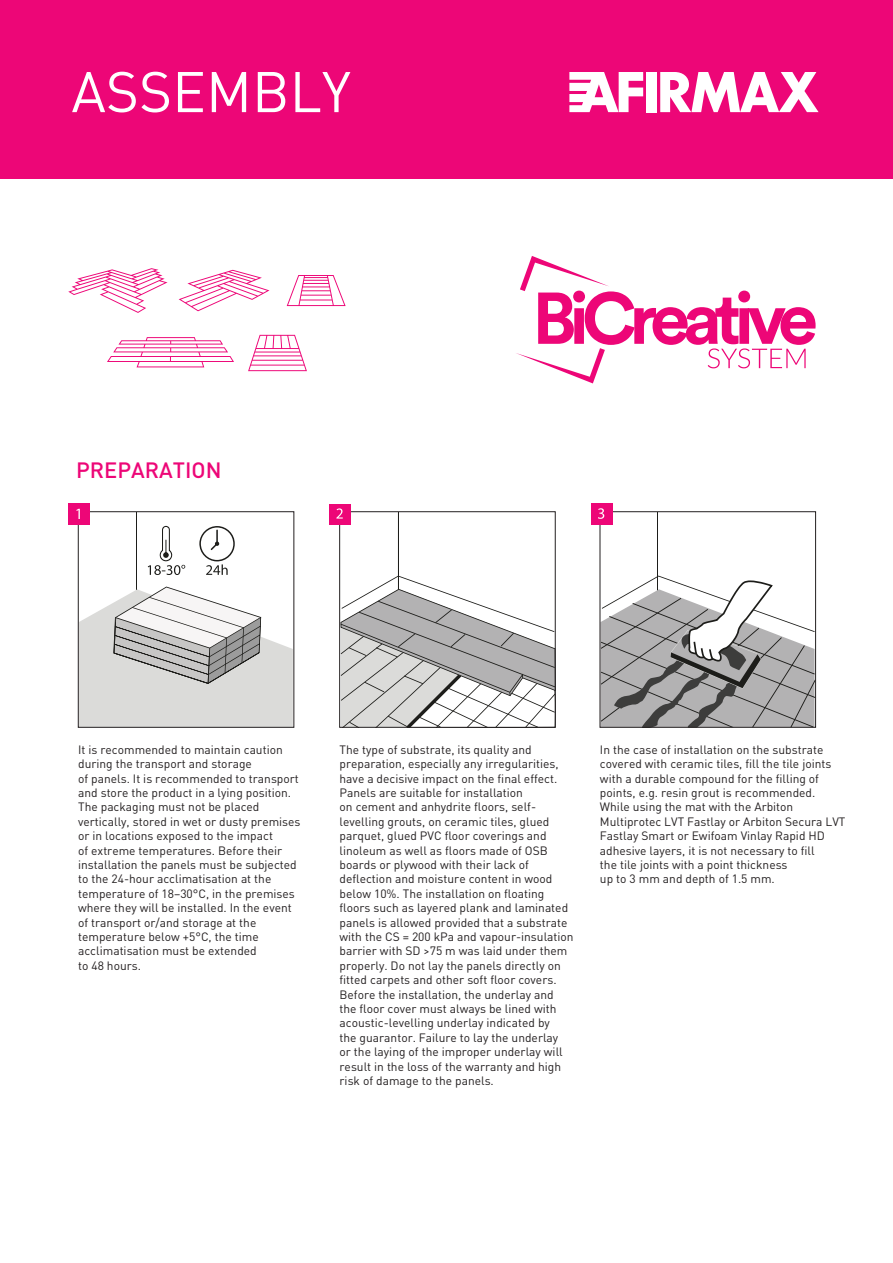
<style>
.page{position:relative;width:893px;height:1263px;background:#fff}
.page>*{position:absolute;margin:0;border:0;box-sizing:border-box;transform-origin:0 0}
.t1{font:56.4px "DIN Pro";color:#fff}
.t2{font:500 21.9px "DIN Pro";color:#ed0677}
.t3{font:12px/14.4px "DIN Pro";color:#231f20}
</style>
<div class="page">
<hr style="left:657px;top:512px;width:1px;height:79px;background:#1d1d1a">
<svg style="left:602px;top:576px;width:212px;height:150px"></svg>
<div style="left:600px;top:511px;width:216px;height:217px;border:1px solid #231f20"></div>
<hr style="left:398px;top:512px;width:1px;height:79px;background:#1d1d1a">
<svg style="left:341px;top:576px;width:213px;height:150px"></svg>
<div style="left:339px;top:511px;width:217px;height:217px;border:1px solid #231f20"></div>
<hr style="left:137px;top:512px;width:1px;height:79px;background:#1d1d1a">
<svg style="left:199px;top:526px;width:36px;height:49px"></svg>
<svg style="left:148px;top:526px;width:37px;height:49px"></svg>
<svg style="left:80px;top:586px;width:212px;height:140px"></svg>
<div style="left:78px;top:511px;width:216px;height:217px;border:1px solid #231f20"></div>
<div style="left:69px;top:504px;width:21px;height:21px;background:#ed0677"></div>
<svg style="left:76px;top:509px;width:4px;height:10px"></svg>
<div style="left:330px;top:504px;width:21px;height:20px;background:#ed0677"></div>
<svg style="left:336px;top:508px;width:7px;height:11px"></svg>
<div style="left:591px;top:503px;width:21px;height:22px;background:#ed0677"></div>
<svg style="left:598px;top:508px;width:6px;height:11px"></svg>
<div style="left:0;top:0;width:893px;height:179px;background:#ed0677"></div>
<div style="left:646px;top:72px;width:10px;height:40px;background:#fff"></div>
<svg style="left:660px;top:72px;width:159px;height:40px"></svg>
<svg style="left:569px;top:72px;width:74px;height:40px"></svg>
<svg style="left:516px;top:256px;width:300px;height:127px"></svg>
<svg style="left:179px;top:270px;width:90px;height:41px"></svg>
<svg style="left:68px;top:268px;width:100px;height:45px"></svg>
<svg style="left:287px;top:275px;width:59px;height:31px"></svg>
<svg style="left:248px;top:335px;width:59px;height:36px"></svg>
<svg style="left:107px;top:337px;width:127px;height:30px"></svg>
<h1 class="t1" style="left:71px;top:47px;width:281px">ASSEMBLY</h1>
<h2 class="t2" style="left:76px;top:455px;width:147px">PREPARATION</h2>
<p class="t3" style="left:78px;top:742px;width:224px">It is recommended to maintain caution during the transport and storage<br>of panels. It is recommended to transport and store the product in a lying position.<br>The packaging must not be placed vertically, stored in wet or dusty premises or in locations exposed to the impact<br>of extreme temperatures. Before their installation the panels must be subjected to the 24-hour acclimatisation at the temperature of 18–30°C, in the premises where they will be installed. In the event of transport or/and storage at the temperature below +5°C, the time acclimatisation must be extended<br>to 48 hours.</p>
<p class="t3" style="left:340px;top:742px;width:236px">The type of substrate, its quality and preparation, especially any irregularities, have a decisive impact on the final effect.<br>Panels are suitable for installation<br>on cement and anhydrite floors, self&shy;levelling grouts, on ceramic tiles, glued parquet, glued PVC floor coverings and linoleum as well as floors made of OSB boards or plywood with their lack of deflection and moisture content in wood below 10%. The installation on floating floors such as layered plank and laminated panels is allowed provided that a substrate with the CS = 200 kPa and vapour-insulation barrier with SD &gt;75 m was laid under them properly. Do not lay the panels directly on fitted carpets and other soft floor covers.<br>Before the installation, the underlay and the floor cover must always be lined with acoustic-levelling underlay indicated by<br>the guarantor. Failure to lay the underlay<br>or the laying of the improper underlay will result in the loss of the warranty and high risk of damage to the panels.</p>
<p class="t3" style="left:600px;top:742px;width:247px">In the case of installation on the substrate covered with ceramic tiles, fill the tile joints with a durable compound for the filling of points, e.g. resin grout is recommended.<br>While using the mat with the Arbiton Multiprotec LVT Fastlay or Arbiton Secura LVT Fastlay Smart or Ewifoam Vinlay Rapid HD adhesive layers, it is not necessary to fill<br>the tile joints with a point thickness<br>up to 3 mm and depth of 1.5 mm.</p>
</div>
